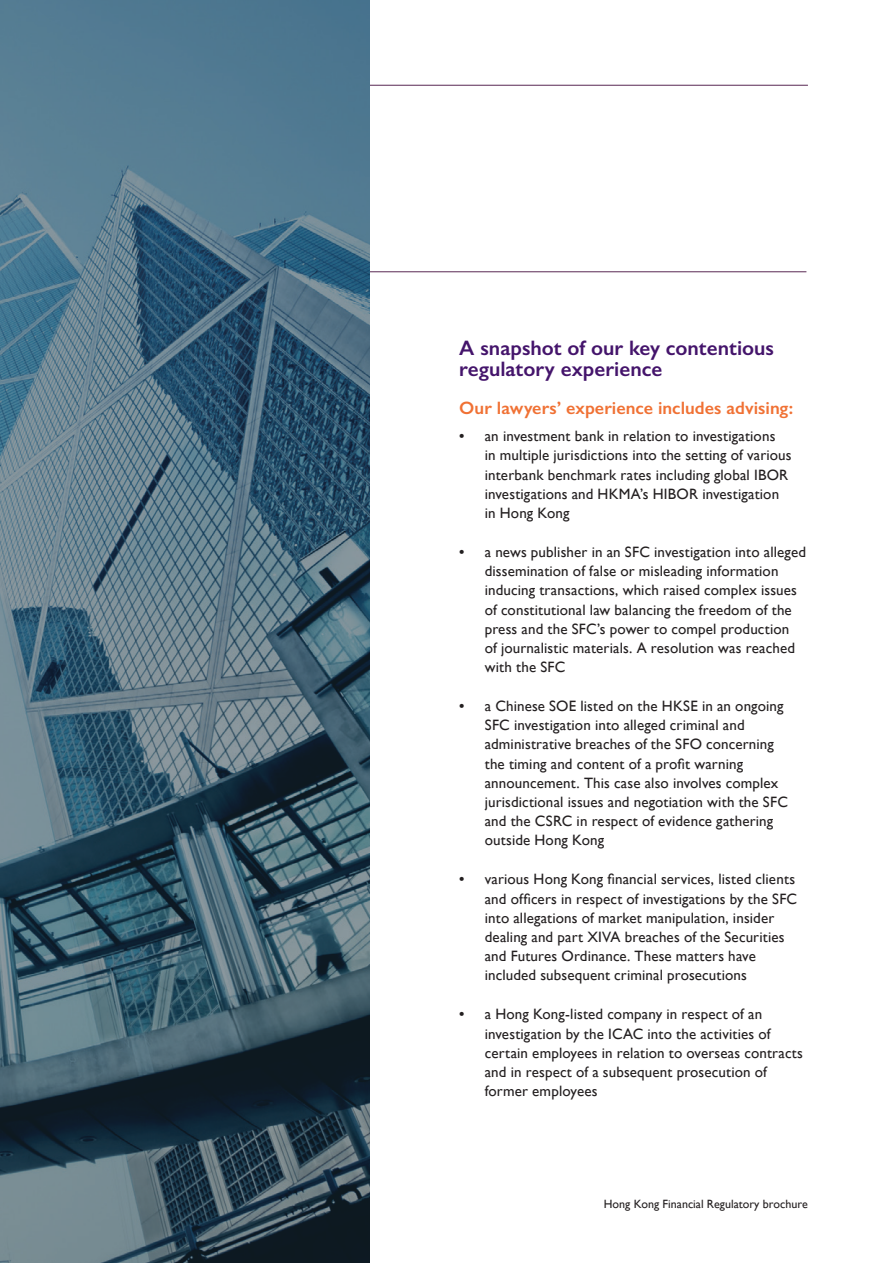
<style>
.page{position:relative;width:893px;height:1263px;background:#fff}
.page>*{position:absolute;margin:0;border:0;box-sizing:border-box;transform-origin:0 0}
.t1{font:600 21px/21px "Gill Sans";color:#44146b}
.t2{font:600 18px "Gill Sans";color:#f07134}
.t3{font:15px/19.2px "Gill Sans";letter-spacing:.01em;color:#231f20}
.t4{font:12px "Gill Sans";color:#231f20}
.s1{font-weight:600}
</style>
<div class="page">
<hr style="left:85px;top:271px;width:721px;height:1px;background:#592853">
<hr style="left:85px;top:85px;width:723px;height:1px;background:#592853">
<img style="left:0;top:0;width:370px;height:1263px">
<h1 class="t1" style="left:459px;top:338px;width:316px">A snapshot of our key contentious regulatory experience</h1>
<p class="t2" style="left:459px;top:397px;width:335px">Our lawyers’ experience includes advising:</p>
<p class="t3" style="left:485px;top:426px;width:308px;text-indent:-26px"><span class="s1">•</span> an investment bank in relation to investigations<br>in multiple jurisdictions into the setting of various interbank benchmark rates including global IBOR investigations and HKMA’s HIBOR investigation in Hong Kong</p>
<p class="t3" style="left:485px;top:542px;width:323px;text-indent:-26px"><span class="s1">•</span> a news publisher in an SFC investigation into alleged dissemination of false or misleading information inducing transactions, which raised complex issues of constitutional law balancing the freedom of the press and the SFC’s power to compel production<br>of journalistic materials. A resolution was reached with the SFC</p>
<p class="t3" style="left:485px;top:696px;width:305px;text-indent:-26px"><span class="s1">•</span> a Chinese SOE listed on the HKSE in an ongoing SFC investigation into alleged criminal and administrative breaches of the SFO concerning the timing and content of a profit warning announcement. This case also involves complex jurisdictional issues and negotiation with the SFC and the CSRC in respect of evidence gathering outside Hong Kong</p>
<p class="t3" style="left:485px;top:869px;width:314px;text-indent:-26px"><span class="s1">•</span> various Hong Kong financial services, listed clients and officers in respect of investigations by the SFC into allegations of market manipulation, insider dealing and part XIVA breaches of the Securities and Futures Ordinance. These matters have included subsequent criminal prosecutions</p>
<p class="t3" style="left:485px;top:1004px;width:320px;text-indent:-26px"><span class="s1">•</span> a Hong Kong-listed company in respect of an investigation by the ICAC into the activities of certain employees in relation to overseas contracts and in respect of a subsequent prosecution of former employees</p>
<p class="t4" style="left:604px;top:1196px;width:206px">Hong Kong Financial Regulatory brochure</p>
</div>
